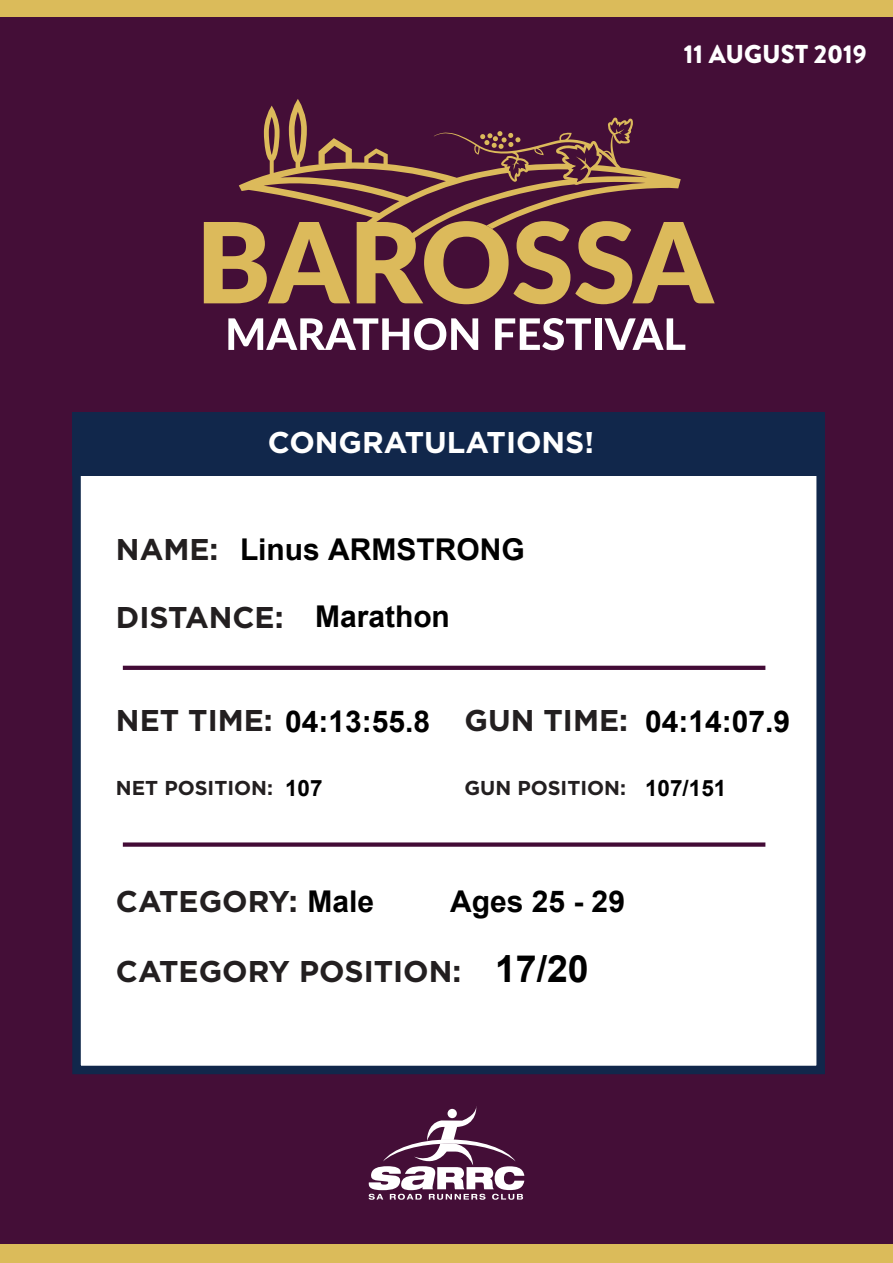
<style>
.page{position:relative;width:893px;height:1263px;background:#440e37}
.page>*{position:absolute;margin:0;border:0;box-sizing:border-box;transform-origin:0 0}
.t1{font:700 37.5px "Arial";color:#000}
.t2{font:700 30px "Arial";color:#000}
.t3{font:700 30px "Gotham";color:#231f20}
.t4{font:700 30px "Gotham";color:#fff}
.t5{font:900 25.8px "Brandon Grotesque";color:#fff}
.t6{font:700 22.5px "Arial";color:#000}
.t7{font:700 20.1px "Gotham";color:#231f20}
.s1{font-family:"Gotham";color:#231f20}
.s2{font-family:"Arial";color:#000}
</style>
<div class="page">
<div style="left:72px;top:464px;width:753px;height:610px;background:#fff;border:9px solid #11274b"></div>
<div style="left:72px;top:412px;width:753px;height:64px;background:#11274b"></div>
<div style="left:0;top:0;width:893px;height:16px;background:#dbbb5a"></div>
<div style="left:0;top:1245px;width:893px;height:18px;background:#dbbb5a"></div>
<svg style="left:369px;top:1106px;width:155px;height:94px"></svg>
<hr style="left:123px;top:666px;width:642px;height:4px;background:#430b36">
<div style="left:123px;top:842px;width:642px;height:5px;background:#430b36"></div>
<svg style="left:228px;top:318px;width:250px;height:32px"></svg>
<svg style="left:495px;top:318px;width:96px;height:32px"></svg>
<div style="left:595px;top:318px;width:6px;height:32px;background:#fff"></div>
<svg style="left:604px;top:318px;width:81px;height:32px"></svg>
<svg style="left:204px;top:99px;width:511px;height:205px"></svg>
<p class="t5" style="left:684px;top:36px;width:185px">11 AUGUST 2019</p>
<p class="t4" style="left:268px;top:425px;width:328px">CONGRATULATIONS!</p>
<p class="t3" style="left:116px;top:532px;width:104px">NAME:</p>
<p class="t2" style="left:240px;top:533px;width:286px">Linus ARMSTRONG</p>
<p class="t3" style="left:116px;top:600px;width:169px">DISTANCE:</p>
<p class="t2" style="left:315px;top:600px;width:136px">Marathon</p>
<p class="t2" style="left:116px;top:705px;width:316px"><span class="s1">NET TIME:</span> 04:13:55.8</p>
<p class="t3" style="left:465px;top:703px;width:165px">GUN TIME:</p>
<p class="t2" style="left:645px;top:705px;width:147px">04:14:07.9</p>
<p class="t7" style="left:116px;top:776px;width:159px">NET POSITION:</p>
<p class="t6" style="left:285px;top:776px;width:39px">107</p>
<p class="t7" style="left:465px;top:776px;width:163px">GUN POSITION:</p>
<p class="t6" style="left:645px;top:776px;width:83px">107/151</p>
<p class="t3" style="left:116px;top:884px;width:260px">CATEGORY: <span class="s2">Male</span></p>
<p class="t2" style="left:450px;top:885px;width:176px">Ages 25 - 29</p>
<p class="t3" style="left:116px;top:954px;width:347px">CATEGORY POSITION:</p>
<p class="t1" style="left:495px;top:948px;width:95px">17/20</p>
</div>
